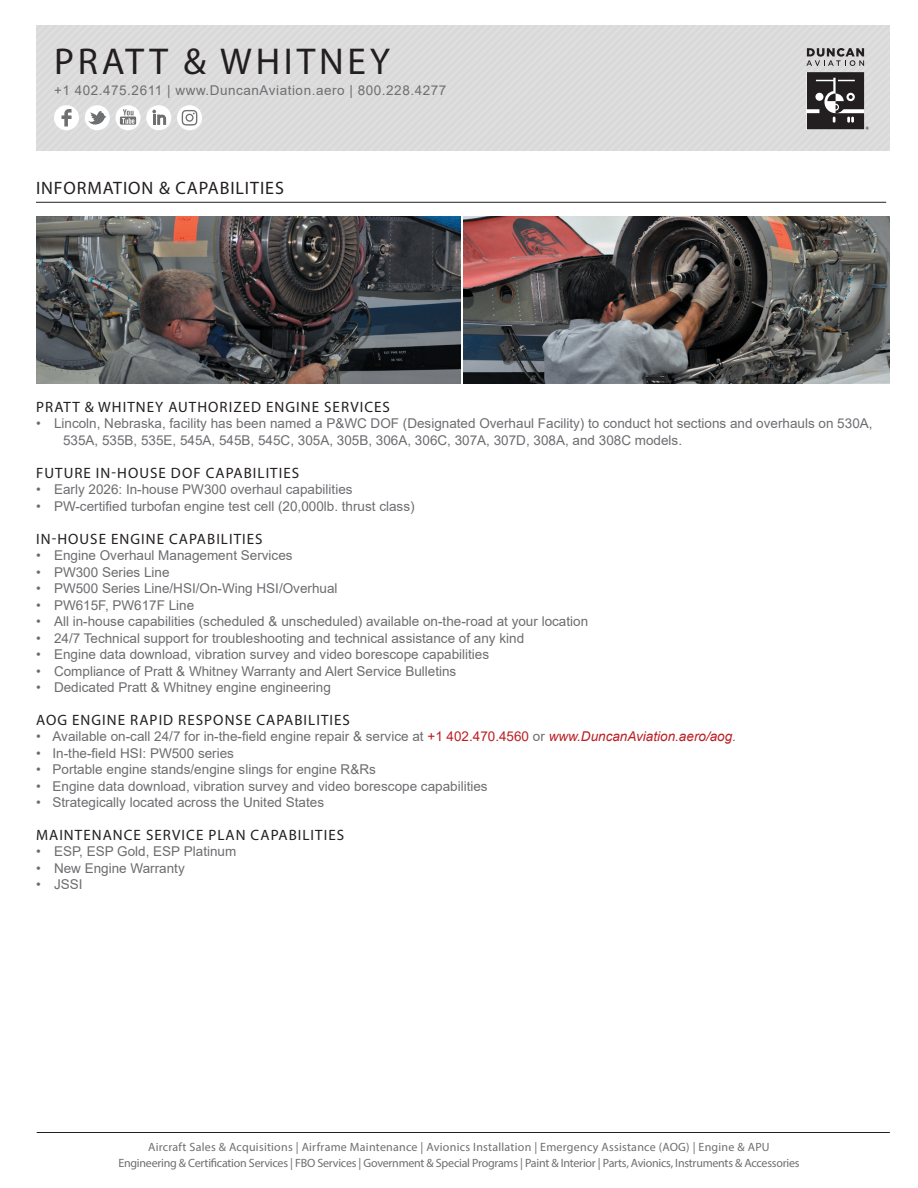
<style>
.page{position:relative;width:918px;height:1188px;background:#fff}
.page>*{position:absolute;margin:0;border:0;box-sizing:border-box;transform-origin:0 0}
.t1{font:37.5px "Myriad Pro";letter-spacing:.1em;color:#231f20}
.Capabilities_Title{font:18px "Myriad Pro";letter-spacing:.05em;color:#231f20}
.t2{font:15px "Myriad Pro";letter-spacing:.07em;color:#231f20}
.t3{font:13.5px/16.5px "Arial";color:#6c6d70}
.t4{font:13.5px "Arial";letter-spacing:.04em;color:#6e6f71}
.t5{font:12px/16.5px "Myriad Pro";letter-spacing:-.015em;color:#6e6f71;text-align:center}
.s1{color:#ba1f24}
.s2{font-style:italic;color:#ba1f24}
</style>
<div class="page">
<hr style="left:37px;top:1132px;width:853px;height:1px;background:#231f20">
<div style="left:36px;top:25px;width:854px;height:126px;background:#dadadb"></div>
<img style="left:36px;top:216px;width:425px;height:167px">
<img style="left:464px;top:216px;width:425px;height:167px">
<hr style="left:36px;top:202px;width:850px;height:1px;background:#231f20">
<h1 class="t1" style="left:54px;top:38px;width:338px">PRATT &amp; WHITNEY</h1>
<p class="t4" style="left:54px;top:81px;width:394px">+1 402.475.2611 | www.DuncanAviation.aero | 800.228.4277</p>
<p class="Capabilities_Title" style="left:36px;top:177px;width:249px">INFORMATION &amp; CAPABILITIES</p>
<p class="t2" style="left:36px;top:397px;width:355px">PRATT &amp; WHITNEY AUTHORIZED ENGINE SERVICES</p>
<p class="t3" style="left:63px;top:415px;width:811px;text-indent:-27px">• Lincoln, Nebraska, facility has been named a P&amp;WC DOF (Designated Overhaul Facility) to conduct hot sections and overhauls on 530A,<br>535A, 535B, 535E, 545A, 545B, 545C, 305A, 305B, 306A, 306C, 307A, 307D, 308A, and 308C models.</p>
<p class="t2" style="left:36px;top:463px;width:265px">FUTURE IN-HOUSE DOF CAPABILITIES</p>
<p class="t3" style="left:36px;top:481px;width:318px">• Early 2026: In-house PW300 overhaul capabilities</p>
<p class="t3" style="left:36px;top:498px;width:380px">• PW-certified turbofan engine test cell (20,000lb. thrust class)</p>
<p class="t2" style="left:36px;top:529px;width:228px">IN-HOUSE ENGINE CAPABILITIES</p>
<p class="t3" style="left:36px;top:547px;width:258px">• Engine Overhaul Management Services</p>
<p class="t3" style="left:36px;top:564px;width:135px">• PW300 Series Line</p>
<p class="t3" style="left:36px;top:580px;width:303px">• PW500 Series Line/HSI/On-Wing HSI/Overhual</p>
<p class="t3" style="left:36px;top:597px;width:160px">• PW615F, PW617F Line</p>
<p class="t3" style="left:36px;top:613px;width:554px">• All in-house capabilities (scheduled &amp; unscheduled) available on-the-road at your location</p>
<p class="t3" style="left:36px;top:630px;width:490px">• 24/7 Technical support for troubleshooting and technical assistance of any kind</p>
<p class="t3" style="left:36px;top:646px;width:455px">• Engine data download, vibration survey and video borescope capabilities</p>
<p class="t3" style="left:36px;top:663px;width:422px">• Compliance of Pratt &amp; Whitney Warranty and Alert Service Bulletins</p>
<p class="t3" style="left:36px;top:679px;width:296px">• Dedicated Pratt &amp; Whitney engine engineering</p>
<p class="t2" style="left:36px;top:711px;width:315px">AOG ENGINE RAPID RESPONSE CAPABILITIES</p>
<p class="t3" style="left:36px;top:728px;width:702px">• Available on-call 24/7 for in-the-field engine repair &amp; service at <span class="s1">+1 402.470.4560</span> or <span class="s2">www.DuncanAviation.aero/aog</span>.</p>
<p class="t3" style="left:36px;top:745px;width:200px">• In-the-field HSI: PW500 series</p>
<p class="t3" style="left:36px;top:761px;width:341px">• Portable engine stands/engine slings for engine R&amp;Rs</p>
<p class="t3" style="left:36px;top:778px;width:453px">• Engine data download, vibration survey and video borescope capabilities</p>
<p class="t3" style="left:36px;top:794px;width:290px">• Strategically located across the United States</p>
<p class="t2" style="left:36px;top:826px;width:310px">MAINTENANCE SERVICE PLAN CAPABILITIES</p>
<p class="t3" style="left:36px;top:843px;width:202px">• ESP, ESP Gold, ESP Platinum</p>
<p class="t3" style="left:36px;top:860px;width:150px">• New Engine Warranty</p>
<p class="t3" style="left:36px;top:876px;width:48px">• JSSI</p>
<p class="t5" style="left:118px;top:1138px;width:683px">Aircraft Sales &amp; Acquisitions | Airframe Maintenance | Avionics Installation | Emergency Assistance (AOG) | Engine &amp; APU<br>Engineering &amp; Certification Services | FBO Services | Government &amp; Special Programs | Paint &amp; Interior | Parts, Avionics, Instruments &amp; Accessories</p>
</div>
